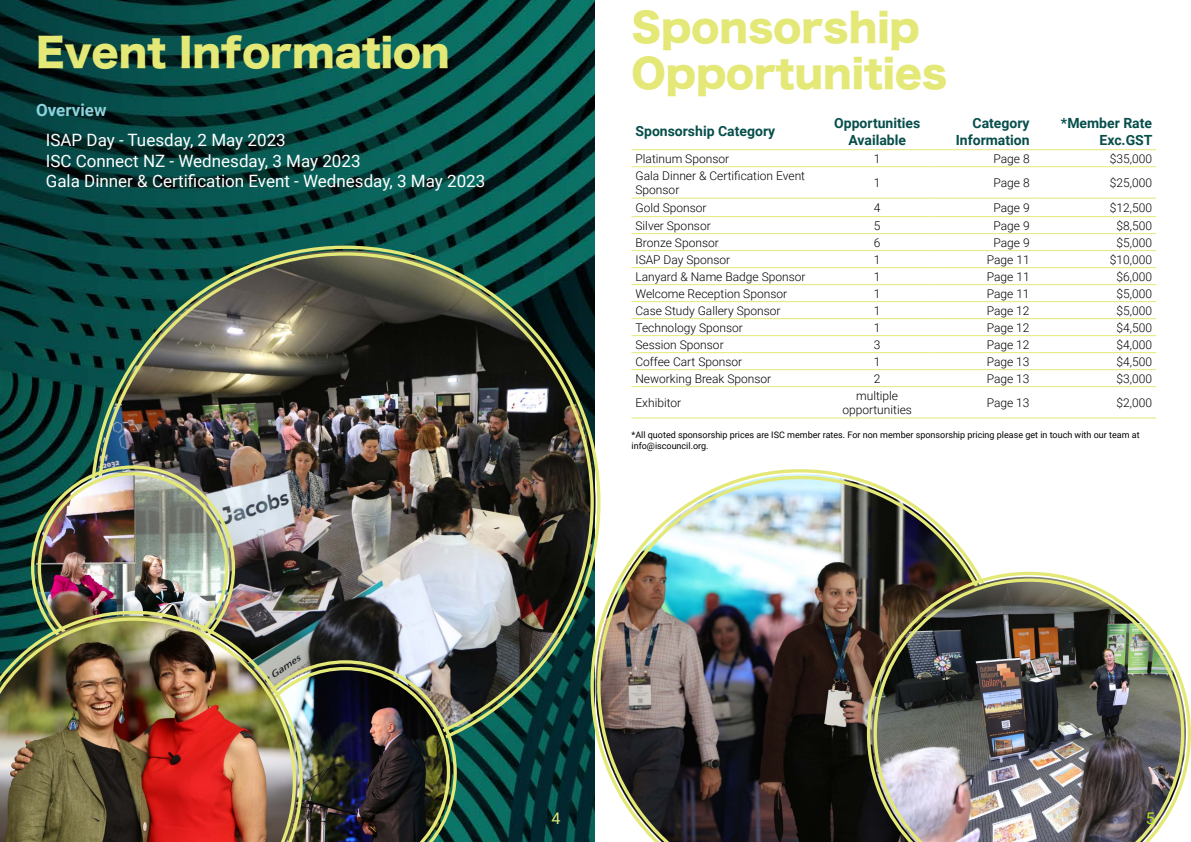
<style>
.page{position:relative;width:1191px;height:842px;background:#fff}
.page>*{position:absolute;margin:0;border:0;box-sizing:border-box;transform-origin:0 0}
.t1{font:39px/46.8px "Hira Kaku Std N W8";color:#e4e876}
.t2{font:17px/20.4px "Roboto";color:#fff}
.t3{font:700 17px "Roboto";color:#8bd3dd}
.t4{font:16px "Roboto";color:#e4e876}
.t5{font:16px "Roboto";color:#b3e820}
.t6{font:700 14px/16.8px "Roboto";color:#074e4b;text-align:right}
.t7{font:300 12px/14.4px "Roboto";color:#000}
.t8{font:9px/10.8px "Roboto";color:#000}
</style>
<div class="page">
<img style="left:0;top:0;width:595px;height:842px">
<hr style="left:631px;top:149px;width:189px;height:1px;background:#e4e876">
<hr style="left:820px;top:149px;width:114px;height:1px;background:#e4e876">
<hr style="left:934px;top:149px;width:99px;height:1px;background:#e4e876">
<hr style="left:1033px;top:149px;width:123px;height:1px;background:#e4e876">
<hr style="left:631px;top:166px;width:189px;height:1px;background:#e4e876">
<hr style="left:820px;top:166px;width:114px;height:1px;background:#e4e876">
<hr style="left:934px;top:166px;width:99px;height:1px;background:#e4e876">
<hr style="left:1033px;top:166px;width:123px;height:1px;background:#e4e876">
<hr style="left:631px;top:198px;width:189px;height:1px;background:#e4e876">
<hr style="left:820px;top:198px;width:114px;height:1px;background:#e4e876">
<hr style="left:934px;top:198px;width:99px;height:1px;background:#e4e876">
<hr style="left:1033px;top:198px;width:123px;height:1px;background:#e4e876">
<hr style="left:631px;top:216px;width:189px;height:1px;background:#e4e876">
<hr style="left:820px;top:216px;width:114px;height:1px;background:#e4e876">
<hr style="left:934px;top:216px;width:99px;height:1px;background:#e4e876">
<hr style="left:1033px;top:216px;width:123px;height:1px;background:#e4e876">
<hr style="left:631px;top:233px;width:189px;height:1px;background:#e4e876">
<hr style="left:820px;top:233px;width:114px;height:1px;background:#e4e876">
<hr style="left:934px;top:233px;width:99px;height:1px;background:#e4e876">
<hr style="left:1033px;top:233px;width:123px;height:1px;background:#e4e876">
<hr style="left:631px;top:250px;width:189px;height:1px;background:#e4e876">
<hr style="left:820px;top:250px;width:114px;height:1px;background:#e4e876">
<hr style="left:934px;top:250px;width:99px;height:1px;background:#e4e876">
<hr style="left:1033px;top:250px;width:123px;height:1px;background:#e4e876">
<hr style="left:631px;top:267px;width:189px;height:1px;background:#e4e876">
<hr style="left:820px;top:267px;width:114px;height:1px;background:#e4e876">
<hr style="left:934px;top:267px;width:99px;height:1px;background:#e4e876">
<hr style="left:1033px;top:267px;width:123px;height:1px;background:#e4e876">
<hr style="left:631px;top:284px;width:189px;height:1px;background:#e4e876">
<hr style="left:820px;top:284px;width:114px;height:1px;background:#e4e876">
<hr style="left:934px;top:284px;width:99px;height:1px;background:#e4e876">
<hr style="left:1033px;top:284px;width:123px;height:1px;background:#e4e876">
<hr style="left:631px;top:301px;width:189px;height:1px;background:#e4e876">
<hr style="left:820px;top:301px;width:114px;height:1px;background:#e4e876">
<hr style="left:934px;top:301px;width:99px;height:1px;background:#e4e876">
<hr style="left:1033px;top:301px;width:123px;height:1px;background:#e4e876">
<hr style="left:631px;top:318px;width:189px;height:1px;background:#e4e876">
<hr style="left:820px;top:318px;width:114px;height:1px;background:#e4e876">
<hr style="left:934px;top:318px;width:99px;height:1px;background:#e4e876">
<hr style="left:1033px;top:318px;width:123px;height:1px;background:#e4e876">
<hr style="left:631px;top:335px;width:189px;height:1px;background:#e4e876">
<hr style="left:820px;top:335px;width:114px;height:1px;background:#e4e876">
<hr style="left:934px;top:335px;width:99px;height:1px;background:#e4e876">
<hr style="left:1033px;top:335px;width:123px;height:1px;background:#e4e876">
<hr style="left:631px;top:352px;width:189px;height:1px;background:#e4e876">
<hr style="left:820px;top:352px;width:114px;height:1px;background:#e4e876">
<hr style="left:934px;top:352px;width:99px;height:1px;background:#e4e876">
<hr style="left:1033px;top:352px;width:123px;height:1px;background:#e4e876">
<hr style="left:631px;top:369px;width:189px;height:1px;background:#e4e876">
<hr style="left:820px;top:369px;width:114px;height:1px;background:#e4e876">
<hr style="left:934px;top:369px;width:99px;height:1px;background:#e4e876">
<hr style="left:1033px;top:369px;width:123px;height:1px;background:#e4e876">
<hr style="left:631px;top:386px;width:189px;height:1px;background:#e4e876">
<hr style="left:820px;top:386px;width:114px;height:1px;background:#e4e876">
<hr style="left:934px;top:386px;width:99px;height:1px;background:#e4e876">
<hr style="left:1033px;top:386px;width:123px;height:1px;background:#e4e876">
<hr style="left:631px;top:418px;width:189px;height:1px;background:#e4e876">
<hr style="left:820px;top:418px;width:114px;height:1px;background:#e4e876">
<hr style="left:934px;top:418px;width:99px;height:1px;background:#e4e876">
<hr style="left:1033px;top:418px;width:123px;height:1px;background:#e4e876">
<svg style="left:590px;top:469px;width:262px;height:373px"></svg>
<img style="left:597px;top:476px;width:381px;height:366px">
<svg style="left:867px;top:572px;width:324px;height:270px"></svg>
<img style="left:873px;top:578px;width:311px;height:264px">
<img style="left:96px;top:251px;width:499px;height:476px">
<img style="left:36px;top:470px;width:194px;height:141px">
<svg style="left:303px;top:660px;width:154px;height:182px;background:#66775f"></svg>
<img style="left:303px;top:667px;width:147px;height:175px">
<img style="left:0;top:611px;width:303px;height:231px">
<img style="left:0;top:617px;width:296px;height:225px">
<h1 class="t1" style="left:36px;top:30px;width:415px">Event Information</h1>
<h2 class="t3" style="left:36px;top:98px;width:72px">Overview</h2>
<h2 class="t2" style="left:46px;top:130px;width:441px">ISAP Day - Tuesday, 2 May 2023<br>ISC Connect NZ - Wednesday, 3 May 2023<br>Gala Dinner &amp; Certification Event - Wednesday, 3 May 2023</h2>
<h1 class="t1" style="left:631px;top:5px;width:317px">Sponsorship<br>Opportunities</h1>
<p class="t6" style="left:635px;top:122px;width:141px">Sponsorship Category</p>
<p class="t6" style="left:834px;top:114px;width:88px;text-align:center">Opportunities<br>Available</p>
<p class="t6" style="left:955px;top:114px;width:75px">Category<br>Information</p>
<p class="t6" style="left:1061px;top:114px;width:93px">*Member Rate<br>Exc.GST</p>
<p class="t7" style="left:635px;top:151px;width:95px">Platinum Sponsor</p>
<p class="t7" style="left:874px;top:151px;width:8px">1</p>
<p class="t7" style="left:993px;top:151px;width:38px">Page 8</p>
<p class="t7" style="left:1109px;top:151px;width:44px">$35,000</p>
<p class="t7" style="left:635px;top:168px;width:171px">Gala Dinner &amp; Certification Event<br>Sponsor</p>
<p class="t7" style="left:874px;top:175px;width:8px">1</p>
<p class="t7" style="left:993px;top:175px;width:38px">Page 8</p>
<p class="t7" style="left:1109px;top:175px;width:44px">$25,000</p>
<p class="t7" style="left:635px;top:200px;width:73px">Gold Sponsor</p>
<p class="t7" style="left:874px;top:200px;width:8px">4</p>
<p class="t7" style="left:993px;top:200px;width:38px">Page 9</p>
<p class="t7" style="left:1109px;top:200px;width:44px">$12,500</p>
<p class="t7" style="left:635px;top:218px;width:77px">Silver Sponsor</p>
<p class="t7" style="left:874px;top:218px;width:8px">5</p>
<p class="t7" style="left:993px;top:218px;width:38px">Page 9</p>
<p class="t7" style="left:1116px;top:218px;width:37px">$8,500</p>
<p class="t7" style="left:635px;top:235px;width:85px">Bronze Sponsor</p>
<p class="t7" style="left:874px;top:235px;width:8px">6</p>
<p class="t7" style="left:993px;top:235px;width:38px">Page 9</p>
<p class="t7" style="left:1116px;top:235px;width:37px">$5,000</p>
<p class="t7" style="left:635px;top:252px;width:96px">ISAP Day Sponsor</p>
<p class="t7" style="left:874px;top:252px;width:8px">1</p>
<p class="t7" style="left:986px;top:252px;width:44px">Page 11</p>
<p class="t7" style="left:1109px;top:252px;width:44px">$10,000</p>
<p class="t7" style="left:635px;top:269px;width:172px">Lanyard &amp; Name Badge Sponsor</p>
<p class="t7" style="left:874px;top:269px;width:8px">1</p>
<p class="t7" style="left:986px;top:269px;width:44px">Page 11</p>
<p class="t7" style="left:1116px;top:269px;width:37px">$6,000</p>
<p class="t7" style="left:635px;top:286px;width:153px">Welcome Reception Sponsor</p>
<p class="t7" style="left:874px;top:286px;width:8px">1</p>
<p class="t7" style="left:986px;top:286px;width:44px">Page 11</p>
<p class="t7" style="left:1116px;top:286px;width:37px">$5,000</p>
<p class="t7" style="left:635px;top:303px;width:147px">Case Study Gallery Sponsor</p>
<p class="t7" style="left:874px;top:303px;width:8px">1</p>
<p class="t7" style="left:986px;top:303px;width:44px">Page 12</p>
<p class="t7" style="left:1116px;top:303px;width:37px">$5,000</p>
<p class="t7" style="left:635px;top:320px;width:109px">Technology Sponsor</p>
<p class="t7" style="left:874px;top:320px;width:8px">1</p>
<p class="t7" style="left:986px;top:320px;width:44px">Page 12</p>
<p class="t7" style="left:1116px;top:320px;width:37px">$4,500</p>
<p class="t7" style="left:635px;top:337px;width:90px">Session Sponsor</p>
<p class="t7" style="left:874px;top:337px;width:8px">3</p>
<p class="t7" style="left:986px;top:337px;width:44px">Page 12</p>
<p class="t7" style="left:1116px;top:337px;width:37px">$4,000</p>
<p class="t7" style="left:635px;top:354px;width:108px">Coffee Cart Sponsor</p>
<p class="t7" style="left:874px;top:354px;width:8px">1</p>
<p class="t7" style="left:986px;top:354px;width:44px">Page 13</p>
<p class="t7" style="left:1116px;top:354px;width:37px">$4,500</p>
<p class="t7" style="left:635px;top:371px;width:137px">Neworking Break Sponsor</p>
<p class="t7" style="left:874px;top:371px;width:8px">2</p>
<p class="t7" style="left:986px;top:371px;width:44px">Page 13</p>
<p class="t7" style="left:1116px;top:371px;width:37px">$3,000</p>
<p class="t7" style="left:635px;top:395px;width:47px">Exhibitor</p>
<p class="t7" style="left:842px;top:388px;width:71px;text-align:center">multiple opportunities</p>
<p class="t7" style="left:986px;top:395px;width:44px">Page 13</p>
<p class="t7" style="left:1116px;top:395px;width:37px">$2,000</p>
<p class="t8" style="left:631px;top:429px;width:509px">*All quoted sponsorship prices are ISC member rates. For non member sponsorship pricing please get in touch with our team at info@iscouncil.org.</p>
<h3 class="t4" style="left:551px;top:807px;width:10px">4</h3>
<h3 class="t5" style="left:1145px;top:807px;width:10px">5</h3>
</div>
